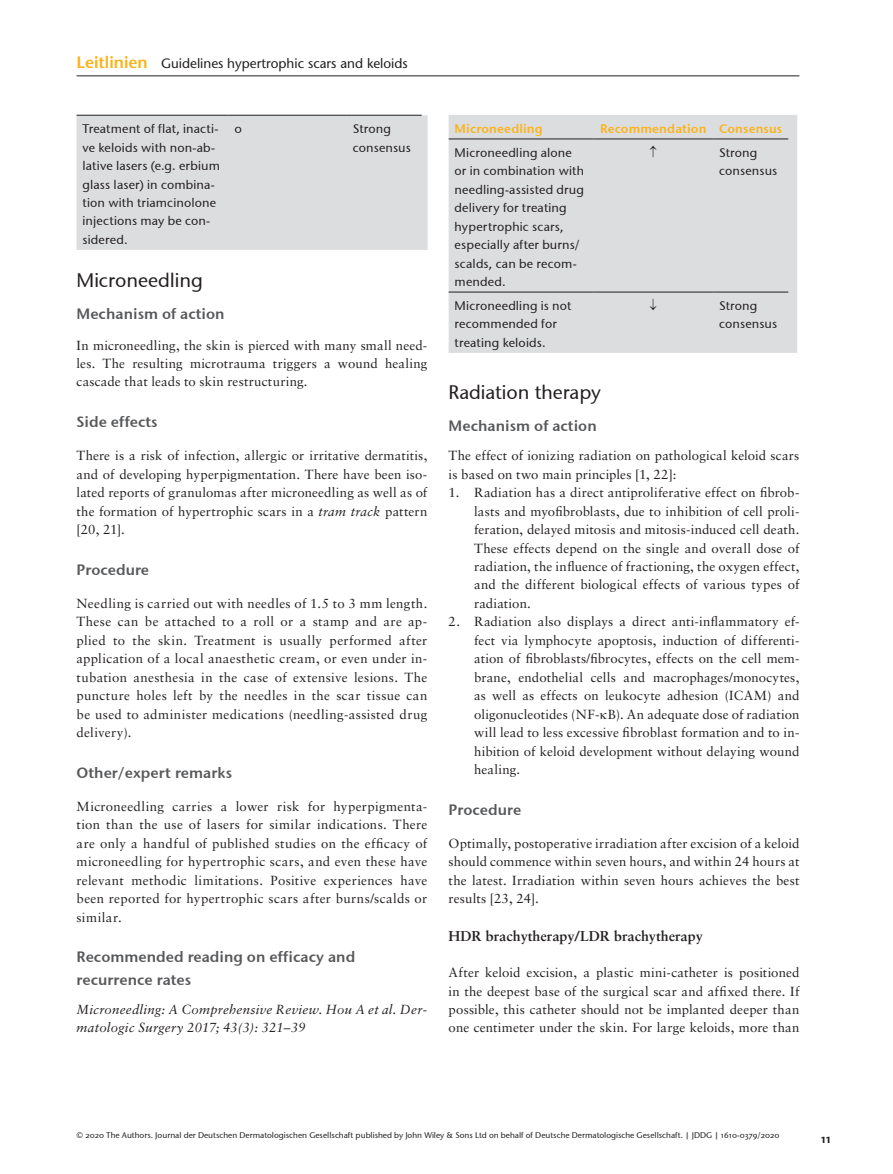
<style>
.page{position:relative;width:893px;height:1174px;background:#fff}
.page>*{position:absolute;margin:0;border:0;box-sizing:border-box;transform-origin:0 0}
.t1{font:19.5px "Stone Sans OSITCTT Medium";color:#231f20}
.t2{font:15px/22.5px "Stone Sans Sem OSITCTT Semi";color:#57585a}
.t3{font:700 14.25px "Sabon";color:#231f20}
.t4{font:13.5px "Stone Sans";color:#231f20}
.t5{font:13.2px/18.5px "Sabon";letter-spacing:.015em;color:#231f20;text-align:justify}
.t6{font:italic 13.2px/18.5px "Sabon";letter-spacing:.015em;color:#231f20}
.t7{font:12.45px/18.5px "Stone Sans OSITCTT Medium";letter-spacing:.015em;color:#231f20}
.t8{font:12.45px "Stone Sans Sem OSITCTT Semi";letter-spacing:.01em;color:#fbb31b}
.t9{font:12.45px "Stone Sans Sem OSITCTT Semi";color:#231f20}
.t10{font:8.25px "Stone Sans OSITCTT Medium";color:#231f20}
.s1{font-weight:600;font-size:16.5px;color:#fbb31b}
.s2{font-style:italic}
</style>
<div class="page">
<hr style="left:77px;top:76px;width:722px;height:1px;background:#231f20">
<div style="left:77px;top:115px;width:351px;height:135px;background:#dcdddf"></div>
<hr style="left:77px;top:115px;width:152px;height:1px;background:#231f20">
<hr style="left:229px;top:115px;width:118px;height:1px;background:#231f20">
<hr style="left:347px;top:115px;width:75px;height:1px;background:#231f20">
<div style="left:449px;top:115px;width:348px;height:238px;background:#dcdddf"></div>
<hr style="left:449px;top:139px;width:144px;height:1px;background:#231f20">
<hr style="left:593px;top:139px;width:120px;height:1px;background:#231f20">
<hr style="left:713px;top:139px;width:75px;height:1px;background:#231f20">
<hr style="left:449px;top:292px;width:144px;height:1px;background:#231f20">
<hr style="left:593px;top:292px;width:120px;height:1px;background:#231f20">
<hr style="left:713px;top:292px;width:75px;height:1px;background:#231f20">
<svg style="left:650px;top:146px;width:6px;height:11px"></svg>
<svg style="left:650px;top:299px;width:6px;height:11px"></svg>
<p class="t4" style="left:77px;top:55px;width:333px"><span class="s1">Leitlinien</span> Guidelines hypertrophic scars and keloids</p>
<p class="t7" style="left:83px;top:119px;width:139px">Treatment of flat, inacti&shy;ve keloids with non-ab&shy;lative lasers (e.g. erbium glass laser) in combina&shy;tion with triamcinolone injections may be con&shy;sidered.</p>
<p class="t7" style="left:235px;top:119px;width:9px">0</p>
<p class="t7" style="left:353px;top:119px;width:60px">Strong consensus</p>
<h1 class="t1" style="left:77px;top:269px;width:128px">Microneedling</h1>
<p class="t2" style="left:77px;top:302px;width:150px">Mechanism of action</p>
<p class="t5" style="left:77px;top:335px;width:352px">In microneedling, the skin is pierced with many small need&shy;les. The resulting microtrauma triggers a wound healing cascade that leads to skin restructuring.</p>
<p class="t2" style="left:77px;top:410px;width:83px">Side effects</p>
<p class="t5" style="left:77px;top:446px;width:352px">There is a risk of infection, allergic or irritative dermatitis, and of developing hyperpigmentation. There have been iso&shy;lated reports of granulomas after microneedling as well as of the formation of hypertrophic scars in a <span class="s2">tram track</span> pattern [20, 21].</p>
<p class="t2" style="left:77px;top:558px;width:74px">Procedure</p>
<p class="t5" style="left:77px;top:594px;width:352px">Needling is carried out with needles of 1.5 to 3 mm length.<br>These can be attached to a roll or a stamp and are ap&shy;plied to the skin. Treatment is usually performed after application of a local anaesthetic cream, or even under in&shy;tubation anesthesia in the case of extensive lesions. The puncture holes left by the needles in the scar tissue can be used to administer medications (needling-assisted drug delivery).</p>
<p class="t2" style="left:77px;top:761px;width:157px">Other/expert remarks</p>
<p class="t5" style="left:77px;top:797px;width:352px">Microneedling carries a lower risk for hyperpigmenta&shy;tion than the use of lasers for similar indications. There are only a handful of published studies on the efficacy of microneedling for hypertrophic scars, and even these have relevant methodic limitations. Positive experiences have been reported for hypertrophic scars after burns/scalds or similar.</p>
<p class="t2" style="left:77px;top:945px;width:280px">Recommended reading on efficacy and recurrence rates</p>
<p class="t6" style="left:77px;top:1000px;width:352px">Microneedling: A Comprehensive Review. Hou A et al. Der&shy;matologic Surgery 2017; 43(3): 321–39</p>
<p class="t8" style="left:455px;top:121px;width:90px">Microneedling</p>
<p class="t8" style="left:600px;top:121px;width:184px">Recommendation Consensus</p>
<p class="t7" style="left:455px;top:143px;width:131px">Microneedling alone or in combination with needling-assisted drug delivery for treating hypertrophic scars, especially after burns/ scalds, can be recom&shy;mended.</p>
<p class="t7" style="left:719px;top:143px;width:60px">Strong consensus</p>
<p class="t7" style="left:455px;top:296px;width:118px">Microneedling is not recommended for treating keloids.</p>
<p class="t7" style="left:719px;top:296px;width:60px">Strong consensus</p>
<h1 class="t1" style="left:449px;top:381px;width:154px">Radiation therapy</h1>
<p class="t2" style="left:449px;top:414px;width:150px">Mechanism of action</p>
<p class="t5" style="left:449px;top:446px;width:352px">The effect of ionizing radiation on pathological keloid scars is based on two main principles [1, 22]:</p>
<p class="t5" style="left:474px;top:483px;width:327px;text-indent:-25px">1. Radiation has a direct antiproliferative effect on fibrob&shy;lasts and myofibroblasts, due to inhibition of cell proli&shy;feration, delayed mitosis and mitosis-induced cell death.<br>These effects depend on the single and overall dose of radiation, the influence of fractioning, the oxygen effect, and the different biological effects of various types of radiation.</p>
<p class="t5" style="left:474px;top:612px;width:327px;text-indent:-26px">2. Radiation also displays a direct anti-inflammatory ef&shy;fect via lymphocyte apoptosis, induction of differenti&shy;ation of fibroblasts/fibrocytes, effects on the cell mem&shy;brane, endothelial cells and macrophages/monocytes, as well as effects on leukocyte adhesion (ICAM) and oligonucleotides (NF- B). An adequate dose of radiation will lead to less excessive fibroblast formation and to in&shy;hibition of keloid development without delaying wound healing.</p>
<p class="t2" style="left:449px;top:798px;width:74px">Procedure</p>
<p class="t5" style="left:449px;top:834px;width:352px">Optimally, postoperative irradiation after excision of a keloid should commence within seven hours, and within 24 hours at the latest. Irradiation within seven hours achieves the best results [23, 24].</p>
<p class="t3" style="left:449px;top:927px;width:256px">HDR brachytherapy/LDR brachytherapy</p>
<p class="t5" style="left:449px;top:963px;width:352px">After keloid excision, a plastic mini-catheter is positioned in the deepest base of the surgical scar and affixed there. If possible, this catheter should not be implanted deeper than one centimeter under the skin. For large keloids, more than</p>
<p class="t10" style="left:77px;top:1130px;width:704px">© 2020 The Authors. Journal der Deutschen Dermatologischen Gesellschaft published by John Wiley &amp; Sons Ltd on behalf of Deutsche Dermatologische Gesellschaft. | JDDG | 1610-0379/2020</p>
<p class="t9" style="left:821px;top:1131px;width:12px">11</p>
</div>
